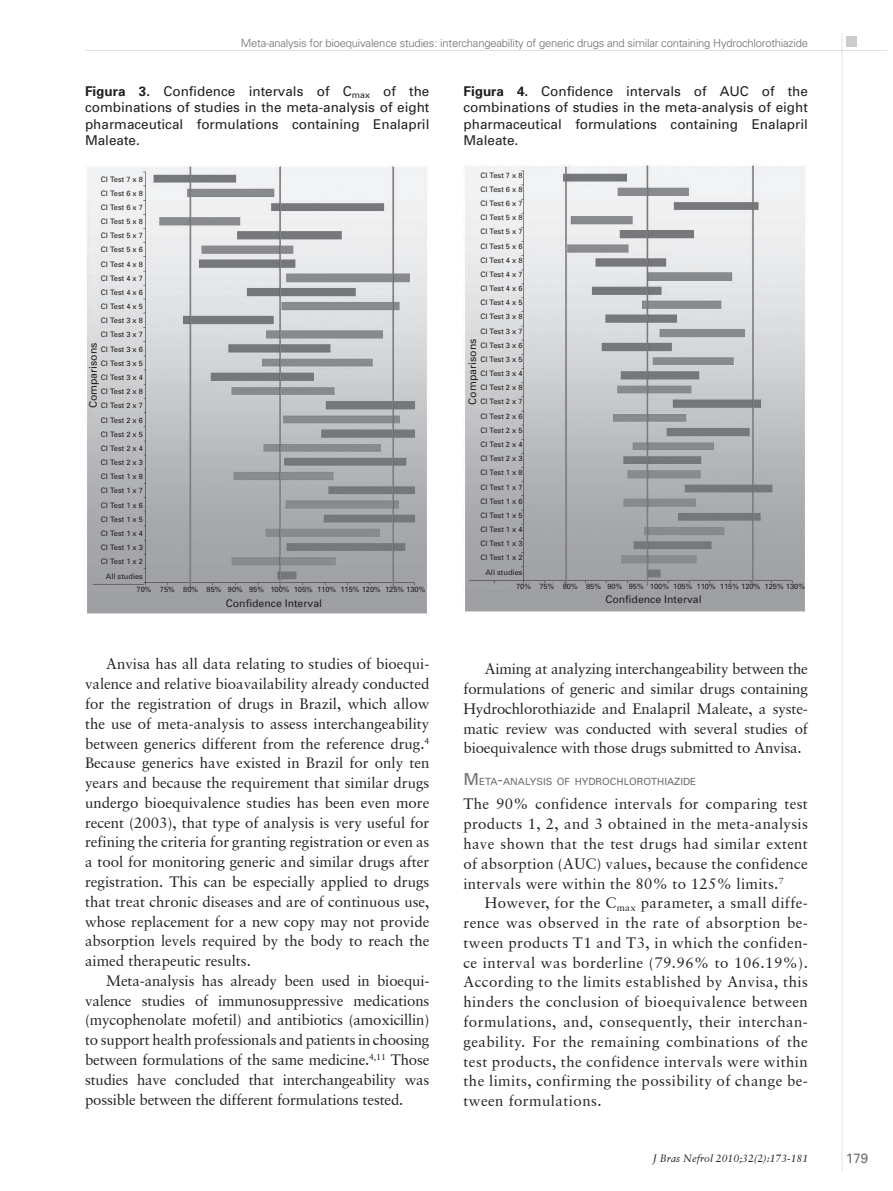
<style>
.page{position:relative;width:893px;height:1191px;background:#fff}
.page>*{position:absolute;margin:0;border:0;box-sizing:border-box;transform-origin:0 0}
.t1{font:15px/19.8px "Garamond Retrospective S Si";color:#231f20;text-align:justify}
.t2{font:13.5px/16.5px "Univers";color:#231f20;text-align:justify}
.t3{font:13.5px "Univers";color:#6c6d70}
.t4{font:300 11.25px "Univers";letter-spacing:-.02em;color:#6c6d70}
.t5{font:10.5px "Univers";color:#231f20}
.t6{font:italic 10.5px "Garamond Retrospective S Si";color:#231f20}
.t7{font:9.9px "Univers SC600";color:#6c6d70}
.t8{font:7.5px/14.1px "Univers";color:#231f20;text-align:right}
.s1{font-family:"Univers 65 Bold"}
.s2{font-size:16.5px}
</style>
<div class="page">
<div style="left:846px;top:36px;width:11px;height:11px;background:#cbccce"></div>
<hr style="left:842px;top:51px;width:45px;height:1px;background:#b2b3b7">
<hr style="left:85px;top:51px;width:757px;height:1px;background:#b2b3b7">
<hr style="left:842px;top:51px;width:1px;height:1120px;background:#b2b3b7">
<svg style="left:842px;top:33px;width:1px;height:19px"></svg>
<img style="left:87px;top:166px;width:340px;height:448px">
<img style="left:465px;top:164px;width:340px;height:448px">
<p class="t4" style="left:241px;top:36px;width:569px">Meta-analysis for bioequivalence studies: interchangeability of generic drugs and similar containing Hydrochlorothiazide</p>
<p class="t2" style="left:85px;top:83px;width:346px"><span class="s1">Figura 3.</span> Confidence intervals of C<sub>max</sub> of the combinations of studies in the meta-analysis of eight pharmaceutical formulations containing Enalapril Maleate.</p>
<p class="t2" style="left:463px;top:83px;width:346px"><span class="s1">Figura 4.</span> Confidence intervals of AUC of the combinations of studies in the meta-analysis of eight pharmaceutical formulations containing Enalapril Maleate.</p>
<p class="t8" style="left:101px;top:172px;width:44px">CI Test 7 x 8<br>CI Test 6 x 8<br>CI Test 6 x 7<br>CI Test 5 x 8<br>CI Test 5 x 7<br>CI Test 5 x 6<br>CI Test 4 x 8<br>CI Test 4 x 7<br>CI Test 4 x 6<br>CI Test 4 x 5<br>CI Test 3 x 8<br>CI Test 3 x 7<br>CI Test 3 x 6<br>CI Test 3 x 5<br>CI Test 3 x 4<br>CI Test 2 x 8<br>CI Test 2 x 7<br>CI Test 2 x 6<br>CI Test 2 x 5<br>CI Test 2 x 4<br>CI Test 2 x 3<br>CI Test 1 x 8<br>CI Test 1 x 7<br>CI Test 1 x 6<br>CI Test 1 x 5<br>CI Test 1 x 4<br>CI Test 1 x 3<br>CI Test 1 x 2<br>All studies</p>
<p class="t8" style="left:480px;top:168px;width:44px">CI Test 7 x 8<br>CI Test 6 x 8<br>CI Test 6 x 7<br>CI Test 5 x 8<br>CI Test 5 x 7<br>CI Test 5 x 6<br>CI Test 4 x 8<br>CI Test 4 x 7<br>CI Test 4 x 6<br>CI Test 4 x 5<br>CI Test 3 x 8<br>CI Test 3 x 7<br>CI Test 3 x 6<br>CI Test 3 x 5<br>CI Test 3 x 4<br>CI Test 2 x 8<br>CI Test 2 x 7<br>CI Test 2 x 6<br>CI Test 2 x 5<br>CI Test 2 x 4<br>CI Test 2 x 3<br>CI Test 1 x 8<br>CI Test 1 x 7<br>CI Test 1 x 6<br>CI Test 1 x 5<br>CI Test 1 x 4<br>CI Test 1 x 3<br>CI Test 1 x 2<br>All studies</p>
<p class="t5" style="left:86px;top:408px;width:67px;rotate:-90deg">Comparisons</p>
<p class="t5" style="left:466px;top:404px;width:67px;rotate:-90deg">Comparisons</p>
<p class="t8" style="left:137px;top:582px;width:290px">70% 75% 80% 85% 90% 95% 100% 105% 110% 115% 120% 125% 130%</p>
<p class="t8" style="left:516px;top:578px;width:290px">70% 75% 80% 85% 90% 95% 100% 105% 110% 115% 120% 125% 130%</p>
<p class="t5" style="left:226px;top:597px;width:98px">Confidence Interval</p>
<p class="t5" style="left:605px;top:593px;width:98px">Confidence Interval</p>
<p class="t1" style="left:85px;top:654px;width:346px;text-indent:21px">Anvisa has all data relating to studies of bioequi&shy;valence and relative bioavailability already conducted for the registration of drugs in Brazil, which allow the use of meta-analysis to assess interchangeability between generics different from the reference drug.<sup>4<br></sup>Because generics have existed in Brazil for only ten years and because the requirement that similar drugs undergo bioequivalence studies has been even more recent (2003), that type of analysis is very useful for refining the criteria for granting registration or even as a tool for monitoring generic and similar drugs after registration. This can be especially applied to drugs that treat chronic diseases and are of continuous use, whose replacement for a new copy may not provide absorption levels required by the body to reach the aimed therapeutic results.</p>
<p class="t1" style="left:85px;top:970px;width:346px;text-indent:21px">Meta-analysis has already been used in bioequi&shy;valence studies of immunosuppressive medications (mycophenolate mofetil) and antibiotics (amoxicillin) to support health professionals and patients in choosing between formulations of the same medicine.<sup>4,11</sup> Those studies have concluded that interchangeability was possible between the different formulations tested.</p>
<p class="t1" style="left:463px;top:659px;width:346px;text-indent:21px">Aiming at analyzing interchangeability between the formulations of generic and similar drugs containing Hydrochlorothiazide and Enalapril Maleate, a syste&shy;matic review was conducted with several studies of bioequivalence with those drugs submitted to Anvisa.</p>
<p class="t7" style="left:463px;top:775px;width:234px"><span class="s2">M</span>ETA<span class="s2">-</span>ANALYSIS OF HYDROCHLOROTHIAZIDE</p>
<p class="t1" style="left:463px;top:794px;width:346px">The 90% confidence intervals for comparing test products 1, 2, and 3 obtained in the meta-analysis have shown that the test drugs had similar extent of absorption (AUC) values, because the confidence intervals were within the 80% to 125% limits.<sup>7</sup></p>
<p class="t1" style="left:463px;top:893px;width:346px;text-indent:21px">However, for the C<sub>max</sub> parameter, a small diffe&shy;rence was observed in the rate of absorption be&shy;tween products T1 and T3, in which the confiden&shy;ce interval was borderline (79.96% to 106.19%).<br>According to the limits established by Anvisa, this hinders the conclusion of bioequivalence between formulations, and, consequently, their interchan&shy;geability. For the remaining combinations of the test products, the confidence intervals were within the limits, confirming the possibility of change be&shy;tween formulations.</p>
<p class="t6" style="left:653px;top:1151px;width:157px">J Bras Nefrol 2010;32(2):173-181</p>
<p class="t3" style="left:846px;top:1149px;width:24px">179</p>
</div>
